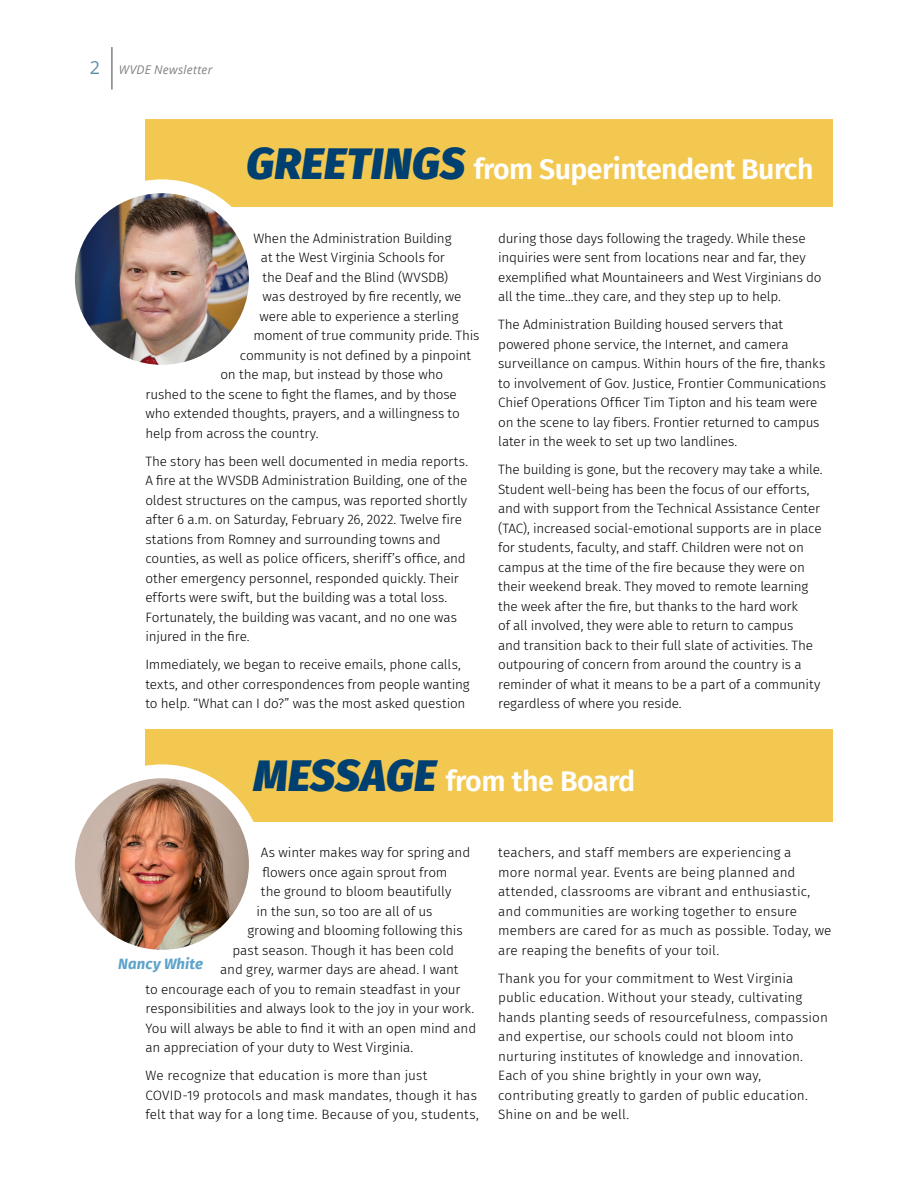
<style>
.page{position:relative;width:918px;height:1188px;background:#fff}
.page>*{position:absolute;margin:0;border:0;box-sizing:border-box;transform-origin:0 0}
.t1{font:600 28.5px "Fira Sans";letter-spacing:-.02em;color:#fff}
.t2{font:italic 700 15px "Fira Sans";letter-spacing:.005em;color:#5da2ca}
.t3{font:300 13.5px/19.5px "Fira Sans";letter-spacing:-.005em;color:#000}
.t4{font:italic 12px "Open Sans";letter-spacing:.025em;color:#808285}
.s1{font-style:normal;font-size:18px;color:#608fa3}
.s2{font-weight:900;font-style:italic;font-size:43.5px;color:#004071}
</style>
<div class="page">
<div style="left:145px;top:119px;width:688px;height:88px;background:#f3c851"></div>
<div style="left:61px;top:179px;width:202px;height:200px;background:#fff;border-radius:50%"></div>
<img style="left:75px;top:193px;width:174px;height:172px">
<div style="left:145px;top:730px;width:688px;height:92px;background:#f3c851"></div>
<div style="left:61px;top:764px;width:202px;height:200px;background:#fff;border-radius:50%"></div>
<img style="left:75px;top:778px;width:174px;height:172px">
<hr style="left:111px;top:47px;width:2px;height:43px;background:#808285">
<p class="t4" style="left:90px;top:62px;width:124px"><span class="s1">2</span> WVDE Newsletter</p>
<h1 class="t1" style="left:246px;top:146px;width:569px"><span class="s2">GREETINGS</span> from Superintendent Burch</h1>
<p class="t3" style="left:253px;top:228px;width:200px">When the Administration Building</p>
<p class="t3" style="left:261px;top:248px;width:186px">at the West Virginia Schools for</p>
<p class="t3" style="left:262px;top:267px;width:187px">the Deaf and the Blind (WVSDB)</p>
<p class="t3" style="left:262px;top:287px;width:200px">was destroyed by fire recently, we</p>
<p class="t3" style="left:259px;top:306px;width:201px">were able to experience a sterling</p>
<p class="t3" style="left:253px;top:326px;width:228px">moment of true community pride. This</p>
<p class="t3" style="left:240px;top:345px;width:233px">community is not defined by a pinpoint</p>
<p class="t3" style="left:220px;top:365px;width:224px">on the map, but instead by those who</p>
<p class="t3" style="left:145px;top:384px;width:313px">rushed to the scene to fight the flames, and by those</p>
<p class="t3" style="left:145px;top:404px;width:316px">who extended thoughts, prayers, and a willingness to</p>
<p class="t3" style="left:145px;top:423px;width:175px">help from across the country.</p>
<p class="t3" style="left:145px;top:451px;width:324px">The story has been well documented in media reports.<br>A fire at the WVSDB Administration Building, one of the oldest structures on the campus, was reported shortly after 6 a.m. on Saturday, February 26, 2022. Twelve fire stations from Romney and surrounding towns and counties, as well as police officers, sheriff’s office, and other emergency personnel, responded quickly. Their efforts were swift, but the building was a total loss.<br>Fortunately, the building was vacant, and no one was injured in the fire.</p>
<p class="t3" style="left:145px;top:655px;width:326px">Immediately, we began to receive emails, phone calls, texts, and other correspondences from people wanting to help. “What can I do?” was the most asked question</p>
<p class="t3" style="left:498px;top:228px;width:325px">during those days following the tragedy. While these inquiries were sent from locations near and far, they exemplified what Mountaineers and West Virginians do all the time…they care, and they step up to help.</p>
<p class="t3" style="left:498px;top:315px;width:329px">The Administration Building housed servers that powered phone service, the Internet, and camera surveillance on campus. Within hours of the fire, thanks to involvement of Gov. Justice, Frontier Communications Chief Operations Officer Tim Tipton and his team were on the scene to lay fibers. Frontier returned to campus later in the week to set up two landlines.</p>
<p class="t3" style="left:498px;top:460px;width:326px">The building is gone, but the recovery may take a while.<br>Student well-being has been the focus of our efforts, and with support from the Technical Assistance Center (TAC), increased social-emotional supports are in place for students, faculty, and staff. Children were not on campus at the time of the fire because they were on their weekend break. They moved to remote learning the week after the fire, but thanks to the hard work<br>of all involved, they were able to return to campus<br>and transition back to their full slate of activities. The outpouring of concern from around the country is a reminder of what it means to be a part of a community regardless of where you reside.</p>
<h1 class="t1" style="left:254px;top:758px;width:383px"><span class="s2">MESSAGE</span> from the Board</h1>
<p class="t3" style="left:261px;top:843px;width:211px">As winter makes way for spring and</p>
<p class="t3" style="left:262px;top:862px;width:187px">flowers once again sprout from</p>
<p class="t3" style="left:261px;top:882px;width:192px">the ground to bloom beautifully</p>
<p class="t3" style="left:256px;top:901px;width:178px">in the sun, so too are all of us</p>
<p class="t3" style="left:247px;top:921px;width:217px">growing and blooming following this</p>
<p class="t3" style="left:232px;top:940px;width:223px">past season. Though it has been cold</p>
<p class="t3" style="left:220px;top:960px;width:240px">and grey, warmer days are ahead. I want</p>
<p class="t3" style="left:145px;top:979px;width:317px">to encourage each of you to remain steadfast in your</p>
<p class="t3" style="left:145px;top:999px;width:330px">responsibilities and always look to the joy in your work.</p>
<p class="t3" style="left:145px;top:1018px;width:332px">You will always be able to find it with an open mind and</p>
<p class="t3" style="left:145px;top:1038px;width:269px">an appreciation of your duty to West Virginia.</p>
<p class="t3" style="left:145px;top:1066px;width:335px">We recognize that education is more than just<br>COVID-19 protocols and mask mandates, though it has felt that way for a long time. Because of you, students,</p>
<p class="t2" style="left:118px;top:951px;width:86px">Nancy White</p>
<p class="t3" style="left:498px;top:843px;width:335px">teachers, and staff members are experiencing a<br>more normal year. Events are being planned and attended, classrooms are vibrant and enthusiastic, and communities are working together to ensure members are cared for as much as possible. Today, we are reaping the benefits of your toil.</p>
<p class="t3" style="left:498px;top:968px;width:331px">Thank you for your commitment to West Virginia public education. Without your steady, cultivating hands planting seeds of resourcefulness, compassion and expertise, our schools could not bloom into nurturing institutes of knowledge and innovation.<br>Each of you shine brightly in your own way, contributing greatly to garden of public education.<br>Shine on and be well.</p>
</div>
